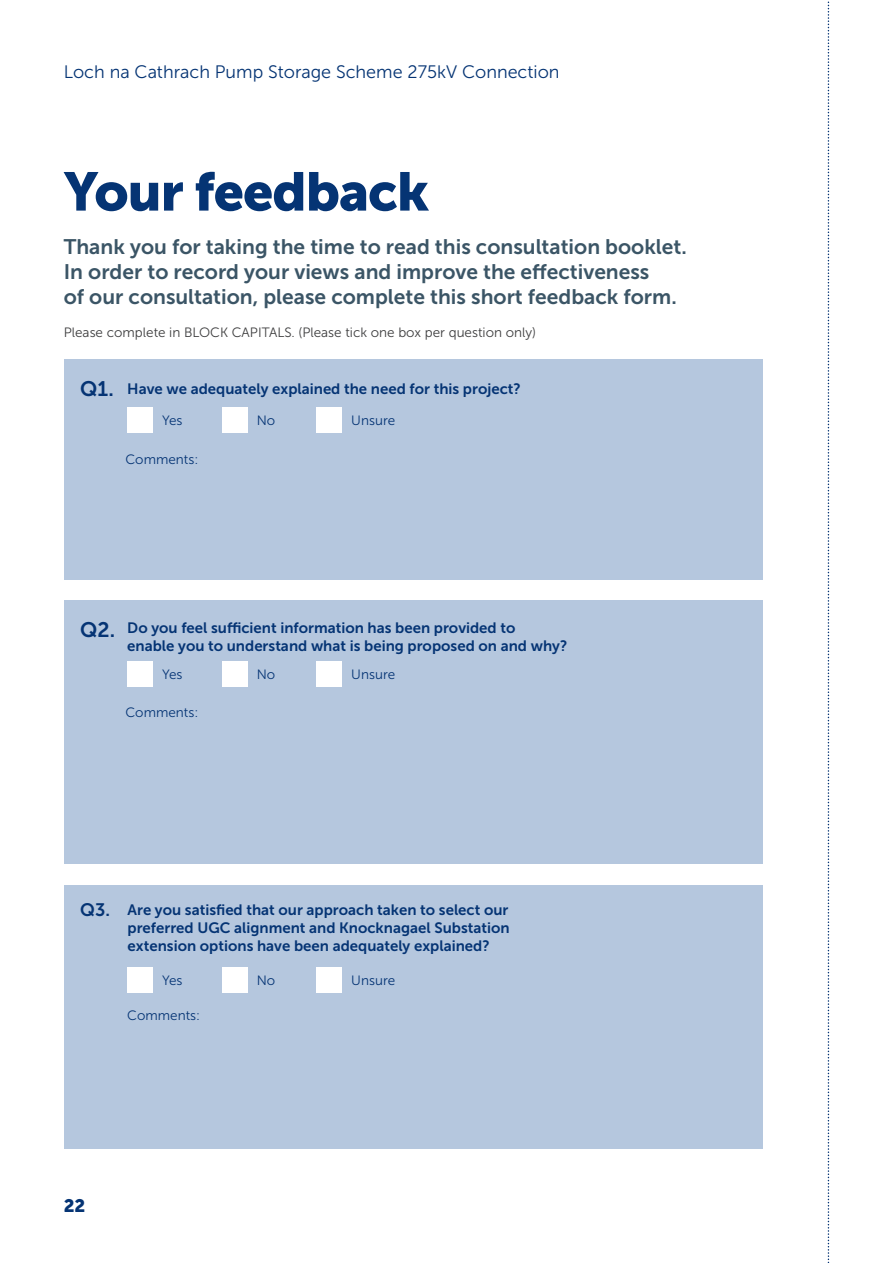
<style>
.page{position:relative;width:893px;height:1263px;background:#fff}
.page>*{position:absolute;margin:0;border:0;box-sizing:border-box;transform-origin:0 0}
.Page_Title{font:54px "Museo Sans 900";letter-spacing:-.02em;color:#053474}
.Intro_Para{font:21px "Museo Sans 700";color:#3b5566}
.Intro_Para-2{font:21px "Museo Sans 700";color:#053474}
.t1{font:18px "Museo Sans 300";color:#053474}
.Intro_Para-3{font:18px "Museo Sans 700";color:#053474}
.t2{font:18px "Museo Sans 900";color:#053474}
.Intro_Para-4{font:15px "Museo Sans 700";color:#053474}
.Body_Text{font:13.5px "Museo Sans 300";color:#3e3e3f}
.Contents{font:13.5px "Museo Sans 300";color:#053474}
</style>
<div class="page">
<svg style="left:828px;top:1px;width:1px;height:1262px"></svg>
<div style="left:64px;top:601px;width:698px;height:263px;background:#b5c7de"></div>
<div style="left:127px;top:661px;width:26px;height:25px;background:#fff"></div>
<div style="left:222px;top:661px;width:26px;height:25px;background:#fff"></div>
<div style="left:316px;top:661px;width:26px;height:25px;background:#fff"></div>
<div style="left:64px;top:359px;width:698px;height:221px;background:#b5c7de"></div>
<div style="left:127px;top:407px;width:26px;height:26px;background:#fff"></div>
<div style="left:222px;top:407px;width:26px;height:26px;background:#fff"></div>
<div style="left:316px;top:407px;width:26px;height:26px;background:#fff"></div>
<div style="left:64px;top:885px;width:698px;height:263px;background:#b5c7de"></div>
<div style="left:127px;top:967px;width:26px;height:26px;background:#fff"></div>
<div style="left:222px;top:967px;width:26px;height:26px;background:#fff"></div>
<div style="left:316px;top:967px;width:26px;height:26px;background:#fff"></div>
<p class="t1" style="left:64px;top:62px;width:497px">Loch na Cathrach Pump Storage Scheme 275kV Connection</p>
<p class="Page_Title" style="left:64px;top:161px;width:367px">Your feedback</p>
<p class="Intro_Para" style="left:64px;top:235px;width:625px">Thank you for taking the time to read this consultation booklet.</p>
<p class="Intro_Para" style="left:64px;top:260px;width:587px">In order to record your views and improve the effectiveness</p>
<p class="Intro_Para" style="left:64px;top:285px;width:614px">of our consultation, please complete this short feedback form.</p>
<p class="Body_Text" style="left:64px;top:325px;width:474px">Please complete in BLOCK CAPITALS. (Please tick one box per question only)</p>
<p class="Intro_Para-2" style="left:80px;top:377px;width:35px">Q1.</p>
<p class="Intro_Para-4" style="left:127px;top:380px;width:395px">Have we adequately explained the need for this project?</p>
<p class="Contents" style="left:162px;top:413px;width:22px">Yes</p>
<p class="Contents" style="left:257px;top:413px;width:20px">No</p>
<p class="Contents" style="left:351px;top:413px;width:45px">Unsure</p>
<p class="Contents" style="left:125px;top:452px;width:74px">Comments:</p>
<p class="Intro_Para-2" style="left:80px;top:618px;width:36px">Q2.</p>
<p class="Intro_Para-4" style="left:127px;top:619px;width:390px">Do you feel sufficient information has been provided to</p>
<p class="Intro_Para-4" style="left:127px;top:637px;width:442px">enable you to understand what is being proposed on and why?</p>
<p class="Contents" style="left:162px;top:667px;width:22px">Yes</p>
<p class="Contents" style="left:257px;top:667px;width:20px">No</p>
<p class="Contents" style="left:351px;top:667px;width:45px">Unsure</p>
<p class="Contents" style="left:125px;top:705px;width:74px">Comments:</p>
<p class="Intro_Para-3" style="left:80px;top:900px;width:31px">Q3.</p>
<p class="Intro_Para-4" style="left:128px;top:902px;width:382px">Are you satisfied that our approach taken to select our</p>
<p class="Intro_Para-4" style="left:128px;top:920px;width:384px">preferred UGC alignment and Knocknagael Substation</p>
<p class="Intro_Para-4" style="left:128px;top:938px;width:364px">extension options have been adequately explained?</p>
<p class="Contents" style="left:162px;top:973px;width:22px">Yes</p>
<p class="Contents" style="left:257px;top:973px;width:20px">No</p>
<p class="Contents" style="left:351px;top:973px;width:45px">Unsure</p>
<p class="Contents" style="left:127px;top:1008px;width:74px">Comments:</p>
<p class="t2" style="left:64px;top:1196px;width:23px">22</p>
</div>
